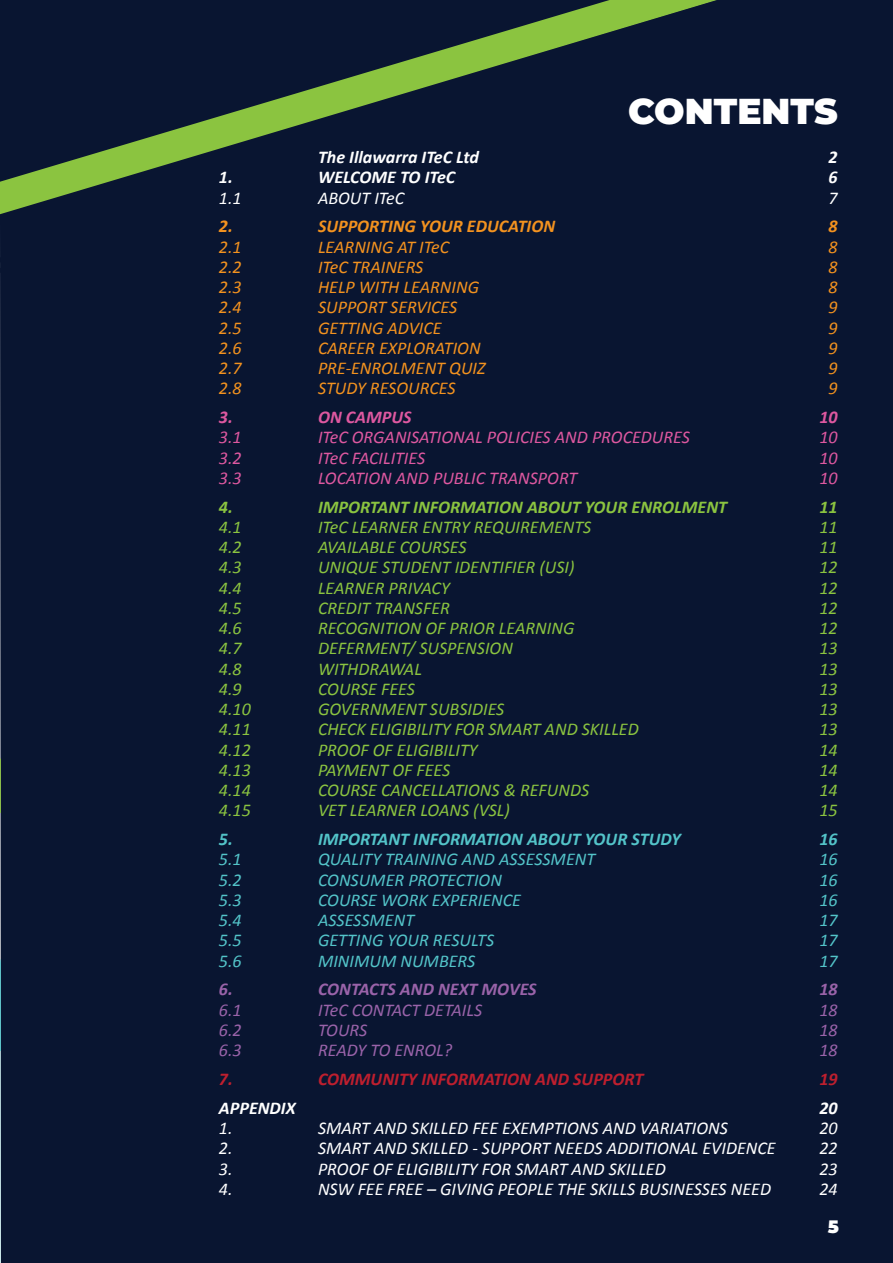
<style>
.page{position:relative;width:893px;height:1263px;background:#091531}
.page>*{position:absolute;margin:0;border:0;box-sizing:border-box;transform-origin:0 0}
.t1{font:900 36px "Montserrat";color:#fff}
.t2{font:italic 18px "Calibri";color:#8bc440}
.t3{font:italic 18px "Calibri";color:#fff}
.t4{font:italic 18px "Calibri";color:#f3921f}
.t5{font:italic 18px "Calibri";color:#53c4c9}
.t6{font:italic 18px "Calibri";color:#de58a0}
.t7{font:italic 18px "Calibri";color:#9a63a9}
.t8{font:italic 700 18px "Calibri";color:#fff}
.t9{font:italic 700 18px "Calibri";color:#8bc440}
.t10{font:italic 700 18px "Calibri";color:#53c4c9}
.t11{font:italic 700 18px "Calibri";color:#be1f2e}
.t12{font:italic 700 18px "Calibri";color:#f3921f}
.t13{font:italic 700 18px "Calibri";color:#9a63a9}
.t14{font:italic 700 18px "Calibri";color:#de58a0}
.t15{font:900 18px "Montserrat";color:#fff}
</style>
<div class="page">
<svg style="left:0;top:257px;width:1px;height:16px"></svg>
<hr style="left:0;top:758px;width:1px;height:55px;background:#8bc440">
<svg style="left:0;top:0;width:717px;height:214px;background:#1b2d33"></svg>
<hr style="left:0;top:963px;width:1px;height:88px;background:#53c4c9">
<p class="t1" style="left:628px;top:84px;width:211px">CONTENTS</p>
<p class="t8" style="left:318px;top:146px;width:163px">The Illawarra ITeC Ltd</p>
<p class="t8" style="left:829px;top:146px;width:11px">2</p>
<p class="t8" style="left:219px;top:166px;width:15px">1.</p>
<p class="t8" style="left:318px;top:166px;width:139px">WELCOME TO ITeC</p>
<p class="t8" style="left:829px;top:166px;width:11px">6</p>
<p class="t3" style="left:219px;top:186px;width:24px">1.1</p>
<p class="t3" style="left:318px;top:186px;width:88px">ABOUT ITeC</p>
<p class="t3" style="left:829px;top:186px;width:11px">7</p>
<p class="t12" style="left:219px;top:215px;width:15px">2.</p>
<p class="t12" style="left:318px;top:215px;width:239px">SUPPORTING YOUR EDUCATION</p>
<p class="t12" style="left:829px;top:215px;width:11px">8</p>
<p class="t4" style="left:219px;top:235px;width:24px">2.1</p>
<p class="t4" style="left:318px;top:235px;width:133px">LEARNING AT ITeC</p>
<p class="t4" style="left:829px;top:235px;width:11px">8</p>
<p class="t4" style="left:219px;top:256px;width:24px">2.2</p>
<p class="t4" style="left:318px;top:256px;width:107px">ITeC TRAINERS</p>
<p class="t4" style="left:829px;top:256px;width:11px">8</p>
<p class="t4" style="left:219px;top:276px;width:24px">2.3</p>
<p class="t4" style="left:318px;top:276px;width:163px">HELP WITH LEARNING</p>
<p class="t4" style="left:829px;top:276px;width:11px">8</p>
<p class="t4" style="left:219px;top:296px;width:24px">2.4</p>
<p class="t4" style="left:318px;top:296px;width:141px">SUPPORT SERVICES</p>
<p class="t4" style="left:829px;top:296px;width:11px">9</p>
<p class="t4" style="left:219px;top:316px;width:24px">2.5</p>
<p class="t4" style="left:318px;top:316px;width:125px">GETTING ADVICE</p>
<p class="t4" style="left:829px;top:316px;width:11px">9</p>
<p class="t4" style="left:219px;top:337px;width:24px">2.6</p>
<p class="t4" style="left:318px;top:337px;width:164px">CAREER EXPLORATION</p>
<p class="t4" style="left:829px;top:337px;width:11px">9</p>
<p class="t4" style="left:219px;top:357px;width:24px">2.7</p>
<p class="t4" style="left:318px;top:357px;width:169px">PRE-ENROLMENT QUIZ</p>
<p class="t4" style="left:829px;top:357px;width:11px">9</p>
<p class="t4" style="left:219px;top:377px;width:24px">2.8</p>
<p class="t4" style="left:318px;top:377px;width:139px">STUDY RESOURCES</p>
<p class="t4" style="left:829px;top:377px;width:11px">9</p>
<p class="t14" style="left:219px;top:406px;width:15px">3.</p>
<p class="t14" style="left:318px;top:406px;width:95px">ON CAMPUS</p>
<p class="t14" style="left:819px;top:406px;width:20px">10</p>
<p class="t6" style="left:219px;top:426px;width:24px">3.1</p>
<p class="t6" style="left:318px;top:426px;width:374px">ITeC ORGANISATIONAL POLICIES AND PROCEDURES</p>
<p class="t6" style="left:819px;top:426px;width:20px">10</p>
<p class="t6" style="left:219px;top:446px;width:24px">3.2</p>
<p class="t6" style="left:318px;top:446px;width:109px">ITeC FACILITIES</p>
<p class="t6" style="left:819px;top:446px;width:20px">10</p>
<p class="t6" style="left:219px;top:467px;width:24px">3.3</p>
<p class="t6" style="left:318px;top:467px;width:261px">LOCATION AND PUBLIC TRANSPORT</p>
<p class="t6" style="left:819px;top:467px;width:20px">10</p>
<p class="t9" style="left:219px;top:495px;width:15px">4.</p>
<p class="t9" style="left:318px;top:495px;width:411px">IMPORTANT INFORMATION ABOUT YOUR ENROLMENT</p>
<p class="t9" style="left:819px;top:495px;width:20px">11</p>
<p class="t2" style="left:219px;top:516px;width:24px">4.1</p>
<p class="t2" style="left:318px;top:516px;width:275px">ITeC LEARNER ENTRY REQUIREMENTS</p>
<p class="t2" style="left:819px;top:516px;width:20px">11</p>
<p class="t2" style="left:219px;top:536px;width:24px">4.2</p>
<p class="t2" style="left:318px;top:536px;width:150px">AVAILABLE COURSES</p>
<p class="t2" style="left:819px;top:536px;width:20px">11</p>
<p class="t2" style="left:219px;top:556px;width:24px">4.3</p>
<p class="t2" style="left:318px;top:556px;width:258px">UNIQUE STUDENT IDENTIFIER (USI)</p>
<p class="t2" style="left:819px;top:556px;width:20px">12</p>
<p class="t2" style="left:219px;top:576px;width:24px">4.4</p>
<p class="t2" style="left:318px;top:576px;width:133px">LEARNER PRIVACY</p>
<p class="t2" style="left:819px;top:576px;width:20px">12</p>
<p class="t2" style="left:219px;top:597px;width:24px">4.5</p>
<p class="t2" style="left:318px;top:597px;width:133px">CREDIT TRANSFER</p>
<p class="t2" style="left:819px;top:597px;width:20px">12</p>
<p class="t2" style="left:219px;top:617px;width:24px">4.6</p>
<p class="t2" style="left:318px;top:617px;width:258px">RECOGNITION OF PRIOR LEARNING</p>
<p class="t2" style="left:819px;top:617px;width:20px">12</p>
<p class="t2" style="left:219px;top:637px;width:24px">4.7</p>
<p class="t2" style="left:318px;top:637px;width:196px">DEFERMENT/ SUSPENSION</p>
<p class="t2" style="left:819px;top:637px;width:20px">13</p>
<p class="t2" style="left:219px;top:657px;width:24px">4.8</p>
<p class="t2" style="left:318px;top:657px;width:105px">WITHDRAWAL</p>
<p class="t2" style="left:819px;top:657px;width:20px">13</p>
<p class="t2" style="left:219px;top:678px;width:24px">4.9</p>
<p class="t2" style="left:318px;top:678px;width:98px">COURSE FEES</p>
<p class="t2" style="left:819px;top:678px;width:20px">13</p>
<p class="t2" style="left:219px;top:698px;width:33px">4.10</p>
<p class="t2" style="left:318px;top:698px;width:188px">GOVERNMENT SUBSIDIES</p>
<p class="t2" style="left:819px;top:698px;width:20px">13</p>
<p class="t2" style="left:219px;top:718px;width:33px">4.11</p>
<p class="t2" style="left:318px;top:718px;width:322px">CHECK ELIGIBILITY FOR SMART AND SKILLED</p>
<p class="t2" style="left:819px;top:718px;width:20px">13</p>
<p class="t2" style="left:219px;top:738px;width:33px">4.12</p>
<p class="t2" style="left:318px;top:738px;width:161px">PROOF OF ELIGIBILITY</p>
<p class="t2" style="left:819px;top:738px;width:20px">14</p>
<p class="t2" style="left:219px;top:759px;width:33px">4.13</p>
<p class="t2" style="left:318px;top:759px;width:134px">PAYMENT OF FEES</p>
<p class="t2" style="left:819px;top:759px;width:20px">14</p>
<p class="t2" style="left:219px;top:779px;width:33px">4.14</p>
<p class="t2" style="left:318px;top:779px;width:273px">COURSE CANCELLATIONS &amp; REFUNDS</p>
<p class="t2" style="left:819px;top:779px;width:20px">14</p>
<p class="t2" style="left:219px;top:799px;width:33px">4.15</p>
<p class="t2" style="left:318px;top:799px;width:193px">VET LEARNER LOANS (VSL)</p>
<p class="t2" style="left:819px;top:799px;width:20px">15</p>
<p class="t10" style="left:219px;top:828px;width:15px">5.</p>
<p class="t10" style="left:318px;top:828px;width:364px">IMPORTANT INFORMATION ABOUT YOUR STUDY</p>
<p class="t10" style="left:819px;top:828px;width:20px">16</p>
<p class="t5" style="left:219px;top:848px;width:24px">5.1</p>
<p class="t5" style="left:318px;top:848px;width:279px">QUALITY TRAINING AND ASSESSMENT</p>
<p class="t5" style="left:819px;top:848px;width:20px">16</p>
<p class="t5" style="left:219px;top:868px;width:24px">5.2</p>
<p class="t5" style="left:318px;top:868px;width:185px">CONSUMER PROTECTION</p>
<p class="t5" style="left:819px;top:868px;width:20px">16</p>
<p class="t5" style="left:219px;top:889px;width:24px">5.3</p>
<p class="t5" style="left:318px;top:889px;width:205px">COURSE WORK EXPERIENCE</p>
<p class="t5" style="left:819px;top:889px;width:20px">16</p>
<p class="t5" style="left:219px;top:909px;width:24px">5.4</p>
<p class="t5" style="left:318px;top:909px;width:98px">ASSESSMENT</p>
<p class="t5" style="left:819px;top:909px;width:20px">17</p>
<p class="t5" style="left:219px;top:929px;width:24px">5.5</p>
<p class="t5" style="left:318px;top:929px;width:178px">GETTING YOUR RESULTS</p>
<p class="t5" style="left:819px;top:929px;width:20px">17</p>
<p class="t5" style="left:219px;top:949px;width:24px">5.6</p>
<p class="t5" style="left:318px;top:949px;width:159px">MINIMUM NUMBERS</p>
<p class="t5" style="left:819px;top:949px;width:20px">17</p>
<p class="t13" style="left:219px;top:978px;width:15px">6.</p>
<p class="t13" style="left:318px;top:978px;width:220px">CONTACTS AND NEXT MOVES</p>
<p class="t13" style="left:819px;top:978px;width:20px">18</p>
<p class="t7" style="left:219px;top:998px;width:24px">6.1</p>
<p class="t7" style="left:318px;top:998px;width:166px">ITeC CONTACT DETAILS</p>
<p class="t7" style="left:819px;top:998px;width:20px">18</p>
<p class="t7" style="left:219px;top:1019px;width:24px">6.2</p>
<p class="t7" style="left:318px;top:1019px;width:51px">TOURS</p>
<p class="t7" style="left:819px;top:1019px;width:20px">18</p>
<p class="t7" style="left:219px;top:1039px;width:24px">6.3</p>
<p class="t7" style="left:318px;top:1039px;width:136px">READY TO ENROL?</p>
<p class="t7" style="left:819px;top:1039px;width:20px">18</p>
<p class="t11" style="left:219px;top:1068px;width:15px">7.</p>
<p class="t11" style="left:318px;top:1068px;width:327px">COMMUNITY INFORMATION AND SUPPORT</p>
<p class="t11" style="left:819px;top:1068px;width:20px">19</p>
<p class="t8" style="left:219px;top:1096px;width:78px">APPENDIX</p>
<p class="t8" style="left:819px;top:1096px;width:20px">20</p>
<p class="t3" style="left:219px;top:1117px;width:15px">1.</p>
<p class="t3" style="left:318px;top:1117px;width:411px">SMART AND SKILLED FEE EXEMPTIONS AND VARIATIONS</p>
<p class="t3" style="left:819px;top:1117px;width:20px">20</p>
<p class="t3" style="left:219px;top:1137px;width:15px">2.</p>
<p class="t3" style="left:318px;top:1137px;width:459px">SMART AND SKILLED - SUPPORT NEEDS ADDITIONAL EVIDENCE</p>
<p class="t3" style="left:819px;top:1137px;width:20px">22</p>
<p class="t3" style="left:219px;top:1157px;width:15px">3.</p>
<p class="t3" style="left:318px;top:1157px;width:349px">PROOF OF ELIGIBILITY FOR SMART AND SKILLED</p>
<p class="t3" style="left:819px;top:1157px;width:20px">23</p>
<p class="t3" style="left:219px;top:1177px;width:15px">4.</p>
<p class="t3" style="left:318px;top:1177px;width:455px">NSW FEE FREE – GIVING PEOPLE THE SKILLS BUSINESSES NEED</p>
<p class="t3" style="left:819px;top:1177px;width:20px">24</p>
<p class="t15" style="left:828px;top:1213px;width:13px">5</p>
</div>
